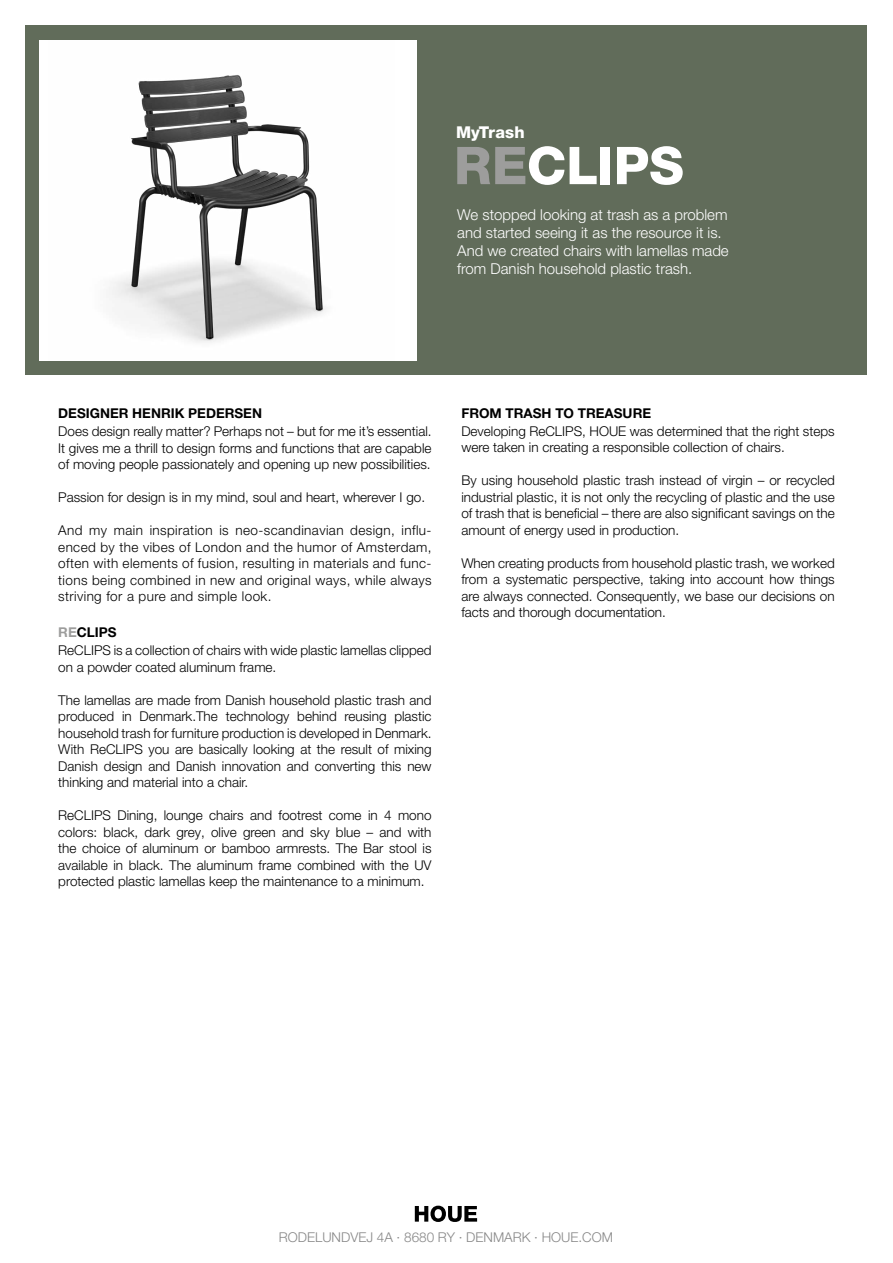
<style>
.page{position:relative;width:893px;height:1263px;background:#fff}
.page>*{position:absolute;margin:0;border:0;box-sizing:border-box;transform-origin:0 0}
.t1{font:800 52.05px "Helvetica Neue LT Pro";color:#fff}
.t2{font:800 16.35px "Helvetica Neue LT Pro";letter-spacing:.01em;color:#fff}
.t3{font:300 15px/18px "Helvetica Neue LT Pro";color:#fff}
.t4{font:300 13.5px/16.5px "Helvetica Neue LT Pro";color:#000;text-align:justify}
.t5{font:700 13.5px "Helvetica Neue LT Pro";color:#000}
.t6{font:300 13.5px "Helvetica Neue LT Pro";color:#878787}
.s1{color:#9d9d9c}
.s2{font-weight:700;color:#9d9d9c}
.s3{font-weight:700}
</style>
<div class="page">
<div style="left:26px;top:26px;width:841px;height:349px;background:#616c5a"></div>
<div style="left:39px;top:40px;width:377px;height:321px;background:#fff"></div>
<img style="left:109px;top:75px;width:217px;height:267px">
<svg style="left:415px;top:1205px;width:62px;height:17px"></svg>
<p class="t2" style="left:456px;top:123px;width:70px">MyTrash</p>
<h1 class="t1" style="left:454px;top:135px;width:231px"><span class="s1">RE</span>CLIPS</h1>
<p class="t3" style="left:457px;top:205px;width:273px">We stopped looking at trash as a problem and started seeing it as the resource it is.<br>And we created chairs with lamellas made from Danish household plastic trash.</p>
<p class="t5" style="left:58px;top:404px;width:205px">DESIGNER HENRIK PEDERSEN</p>
<p class="t4" style="left:58px;top:423px;width:375px">Does design really matter? Perhaps not – but for me it’s essential.<br>It gives me a thrill to design forms and functions that are capable of moving people passionately and opening up new possibilities.</p>
<p class="t4" style="left:58px;top:489px;width:368px">Passion for design is in my mind, soul and heart, wherever I go.</p>
<p class="t4" style="left:58px;top:522px;width:375px">And my main inspiration is neo-scandinavian design, influ&shy;enced by the vibes of London and the humor of Amsterdam, often with elements of fusion, resulting in materials and func&shy;tions being combined in new and original ways, while always striving for a pure and simple look.</p>
<p class="t4" style="left:58px;top:623px;width:375px;line-height:18.1px"><span class="s2">RE</span><span class="s3">CLIPS<br></span>ReCLIPS is a collection of chairs with wide plastic lamellas clipped</p>
<p class="t4" style="left:58px;top:659px;width:220px">on a powder coated aluminum frame.</p>
<p class="t4" style="left:58px;top:692px;width:375px">The lamellas are made from Danish household plastic trash and produced in Denmark.The technology behind reusing plastic household trash for furniture production is developed in Denmark.<br>With ReCLIPS you are basically looking at the result of mixing Danish design and Danish innovation and converting this new thinking and material into a chair.</p>
<p class="t4" style="left:58px;top:807px;width:375px">ReCLIPS Dining, lounge chairs and footrest come in 4 mono colors: black, dark grey, olive green and sky blue – and with the choice of aluminum or bamboo armrests. The Bar stool is available in black. The aluminum frame combined with the UV protected plastic lamellas keep the maintenance to a minimum.</p>
<p class="t5" style="left:461px;top:404px;width:191px">FROM TRASH TO TREASURE</p>
<p class="t4" style="left:461px;top:423px;width:375px">Developing ReCLIPS, HOUE was determined that the right steps were taken in creating a responsible collection of chairs.</p>
<p class="t4" style="left:461px;top:472px;width:375px">By using household plastic trash instead of virgin – or recycled industrial plastic, it is not only the recycling of plastic and the use of trash that is beneficial – there are also significant savings on the amount of energy used in production.</p>
<p class="t4" style="left:461px;top:555px;width:375px">When creating products from household plastic trash, we worked from a systematic perspective, taking into account how things are always connected. Consequently, we base our decisions on facts and thorough documentation.</p>
<p class="t6" style="left:279px;top:1229px;width:336px">RODELUNDVEJ 4A · 8680 RY · DENMARK · HOUE.COM</p>
</div>
